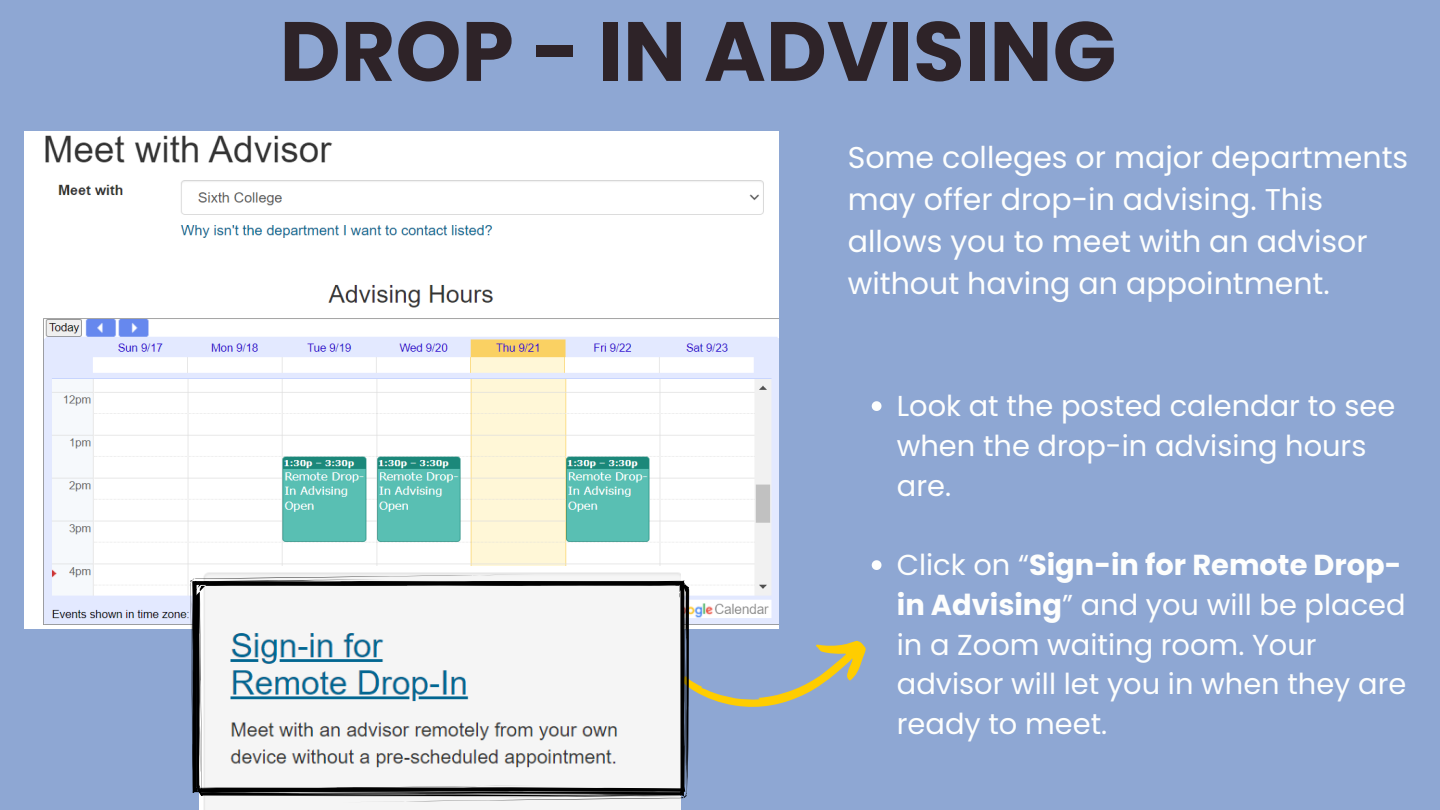
<style>
.page{position:relative;width:1440px;height:810px;background:#8ea7d3}
.page>*{position:absolute;margin:0;border:0;box-sizing:border-box;transform-origin:0 0}
.t1{font:700 84px "Poppins";color:#2e2328}
.t2{font:30px/42px "Poppins";color:#fdfefd}
.t3{font:28.9px/39.8px "Poppins";color:#fdfefd}
.s1{font-weight:700}
</style>
<div class="page">
<img style="left:25px;top:131px;width:754px;height:497px">
<img style="left:199px;top:566px;width:482px;height:244px">
<svg style="left:689px;top:640px;width:177px;height:67px"></svg>
<svg style="left:199px;top:580px;width:488px;height:222px;background:#eaeaeb"></svg>
<svg style="left:190px;top:574px;width:495px;height:219px;background:#c3c6ca"></svg>
<svg style="left:195px;top:581px;width:494px;height:216px;background:#cfd1d2"></svg>
<svg style="left:872px;top:401px;width:9px;height:10px"></svg>
<svg style="left:872px;top:560px;width:9px;height:10px"></svg>
<p class="t1" style="left:280px;top:-7px;width:838px">DROP - IN ADVISING</p>
<p class="t2" style="left:848px;top:136px;width:562px">Some colleges or major departments may offer drop-in advising. This allows you to meet with an advisor without having an appointment.</p>
<p class="t3" style="left:897px;top:386px;width:500px">Look at the posted calendar to see when the drop-in advising hours are.</p>
<p class="t3" style="left:897px;top:545px;width:511px">Click on “<span class="s1">Sign-in for Remote Drop&shy;in Advising</span>” and you will be placed in a Zoom waiting room. Your advisor will let you in when they are ready to meet.</p>
</div>
